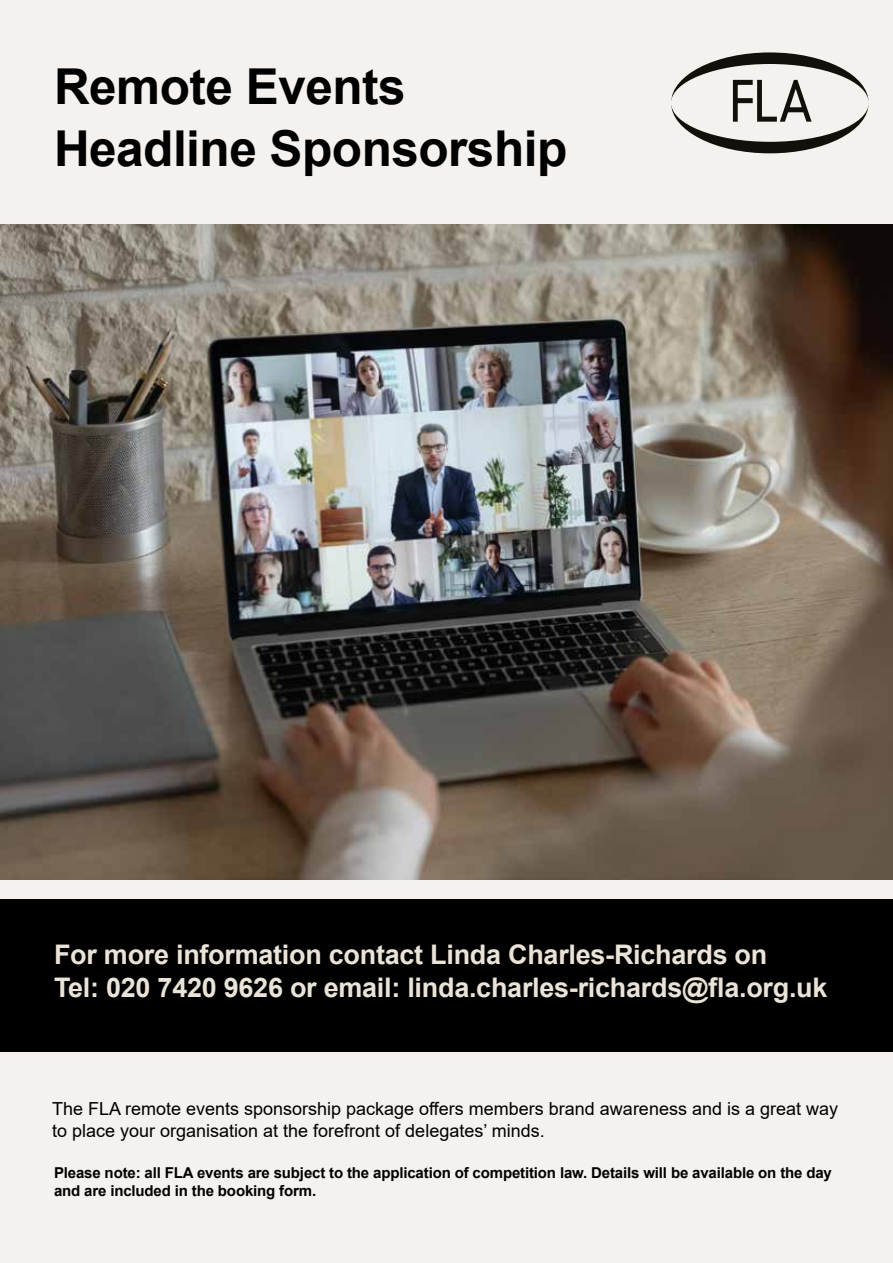
<style>
.page{position:relative;width:893px;height:1263px;background:#f4f1ee}
.page>*{position:absolute;margin:0;border:0;box-sizing:border-box;transform-origin:0 0}
.t1{font:700 49.5px/62.6px "Arial";letter-spacing:-.01em;color:#000}
.t2{font:700 27px/32.4px "Arial";letter-spacing:-.01em;color:#eae3d8}
.t3{font:18px/21.6px "Arial";color:#000}
.t4{font:700 15px/18px "Arial";letter-spacing:-.01em;color:#000}
</style>
<div class="page">
<div style="left:0;top:899px;width:893px;height:153px;background:#000"></div>
<img style="left:0;top:225px;width:893px;height:654px">
<svg style="left:671px;top:52px;width:198px;height:101px"></svg>
<h1 class="t1" style="left:54px;top:56px;width:515px">Remote Events<br>Headline Sponsorship</h1>
<h2 class="t2" style="left:54px;top:939px;width:775px">For more information contact Linda Charles-Richards on<br>Tel: 020 7420 9626 or email: linda.charles-richards@fla.org.uk</h2>
<p class="t3" style="left:52px;top:1098px;width:787px">The FLA remote events sponsorship package offers members brand awareness and is a great way to place your organisation at the forefront of delegates’ minds.</p>
<p class="t4" style="left:54px;top:1164px;width:779px">Please note: all FLA events are subject to the application of competition law. Details will be available on the day and are included in the booking form.</p>
</div>
